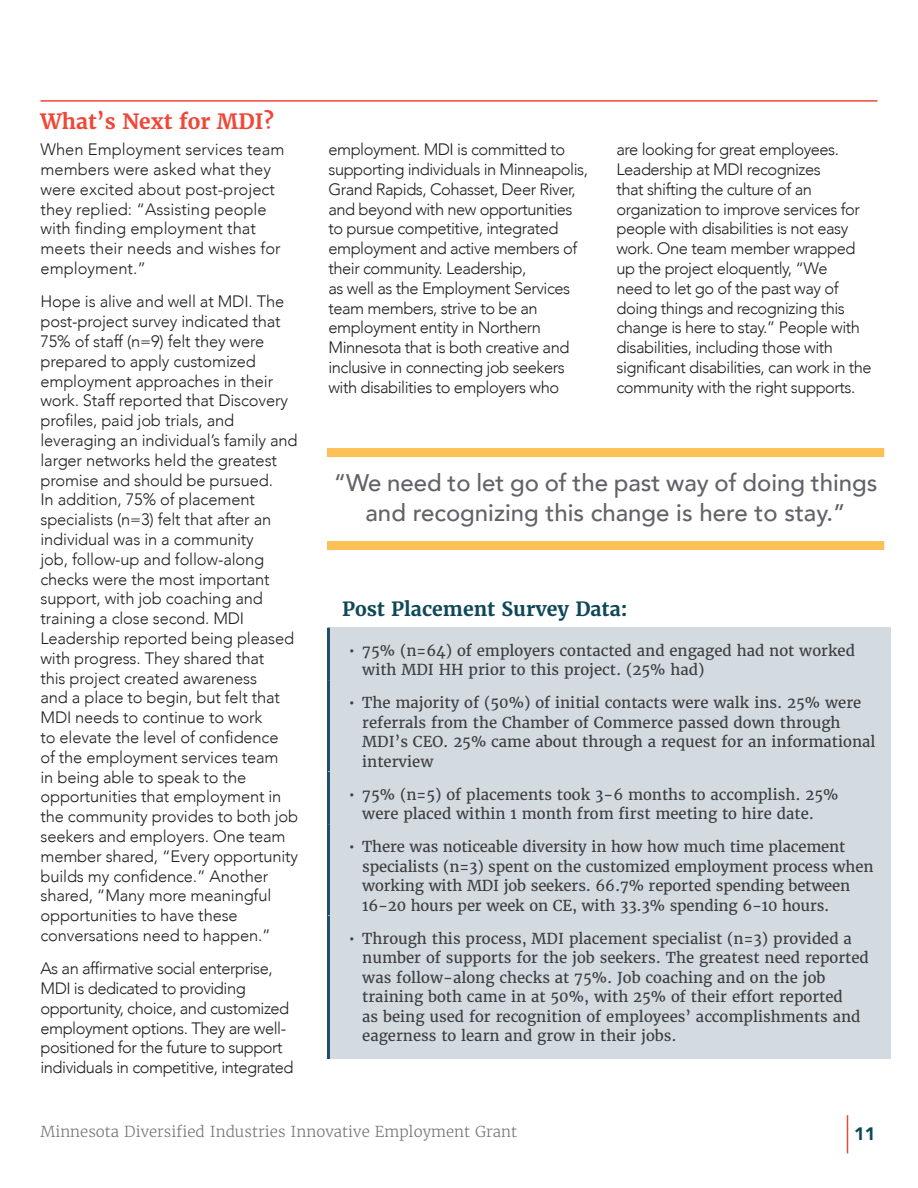
<style>
.page{position:relative;width:918px;height:1188px;background:#fff}
.page>*{position:absolute;margin:0;border:0;box-sizing:border-box;transform-origin:0 0}
.t1{font:500 24px/30px "Avenir";color:#626368;text-align:center}
.t2{font:700 21px "Merriweather";color:#ef4838}
.t3{font:700 19.5px "Merriweather";color:#0e4858}
.t4{font:900 18px "Avenir";color:#0e4858}
.t5{font:300 16.5px/19.8px "Avenir";letter-spacing:-.01em;color:#231f20}
.t6{font:300 16.5px/19.8px "Avenir";letter-spacing:-.03em;color:#231f20}
.t7{font:15px/19.5px "Merriweather";color:#3e3e3f}
.t8{font:300 15px "Merriweather";color:#717074}
</style>
<div class="page">
<hr style="left:847px;top:1115px;width:1px;height:38px;background:#ef4838">
<hr style="left:41px;top:100px;width:837px;height:2px;background:#ef4838">
<div style="left:329px;top:628px;width:562px;height:65px;background:#d3dbe1"></div>
<hr style="left:327px;top:628px;width:3px;height:65px;background:#224d69">
<div style="left:329px;top:680px;width:562px;height:105px;background:#d3dbe1"></div>
<hr style="left:327px;top:680px;width:3px;height:105px;background:#224d69">
<div style="left:329px;top:772px;width:562px;height:65px;background:#d3dbe1"></div>
<hr style="left:327px;top:772px;width:3px;height:65px;background:#224d69">
<div style="left:329px;top:824px;width:562px;height:105px;background:#d3dbe1"></div>
<hr style="left:327px;top:824px;width:3px;height:105px;background:#224d69">
<div style="left:329px;top:916px;width:562px;height:143px;background:#d3dbe1"></div>
<hr style="left:327px;top:916px;width:3px;height:143px;background:#224d69">
<div style="left:327px;top:448px;width:557px;height:9px;background:#fdc056"></div>
<div style="left:327px;top:541px;width:557px;height:9px;background:#fdc056"></div>
<p class="t2" style="left:40px;top:108px;width:235px">What’s Next for MDI?</p>
<p class="t5" style="left:40px;top:141px;width:245px">When Employment services team members were asked what they were excited about post-project they replied: “Assisting people with finding employment that meets their needs and wishes for employment .”</p>
<p class="t5" style="left:40px;top:293px;width:259px">Hope is alive and well at MDI . The post-project survey indicated that<br>75% of staff (n=9) felt they were prepared to apply customized employment approaches in their work . Staff reported that Discovery profiles, paid job trials, and leveraging an individual’s family and larger networks held the greatest promise and should be pursued .<br>In addition, 75% of placement specialists (n=3) felt that after an individual was in a community<br>job, follow-up and follow-along checks were the most important support, with job coaching and training a close second . MDI<br>Leadership reported being pleased with progress . They shared that<br>this project created awareness<br>and a place to begin, but felt that<br>MDI needs to continue to work<br>to elevate the level of confidence<br>of the employment services team<br>in being able to speak to the opportunities that employment in the community provides to both job seekers and employers . One team member shared, “Every opportunity builds my confidence.” Another shared, “Many more meaningful opportunities to have these conversations need to happen .”</p>
<p class="t6" style="left:40px;top:959px;width:255px">As an affirmative social enterprise, MDI is dedicated to providing opportunity, choice, and customized employment options. They are well&shy;positioned for the future to support individuals in competitive, integrated</p>
<p class="t6" style="left:328px;top:141px;width:261px">employment . MDI is committed to supporting individuals in Minneapolis, Grand Rapids, Cohasset, Deer River, and beyond with new opportunities to pursue competitive, integrated employment and active members of their community. Leadership,<br>as well as the Employment Services team members, strive to be an employment entity in Northern Minnesota that is both creative and inclusive in connecting job seekers with disabilities to employers who</p>
<p class="t6" style="left:616px;top:141px;width:257px">are looking for great employees .<br>Leadership at MDI recognizes<br>that shifting the culture of an organization to improve services for people with disabilities is not easy work . One team member wrapped up the project eloquently, “We<br>need to let go of the past way of doing things and recognizing this change is here to stay .” People with disabilities, including those with significant disabilities, can work in the community with the right supports .</p>
<h1 class="t1" style="left:334px;top:470px;width:545px">“We need to let go of the past way of doing things and recognizing this change is here to stay.”</h1>
<p class="t3" style="left:342px;top:597px;width:287px">Post Placement Survey Data:</p>
<p class="t7" style="left:362px;top:642px;width:494px;text-indent:-14px">• 75% (n=64) of employers contacted and engaged had not worked with MDI HH prior to this project. (25% had)</p>
<p class="t7" style="left:362px;top:694px;width:515px;text-indent:-14px">• The majority of (50%) of initial contacts were walk ins. 25% were referrals from the Chamber of Commerce passed down through MDI’s CEO. 25% came about through a request for an informational interview</p>
<p class="t7" style="left:362px;top:786px;width:478px;text-indent:-14px">• 75% (n=5) of placements took 3-6 months to accomplish. 25% were placed within 1 month from first meeting to hire date.</p>
<p class="t7" style="left:362px;top:838px;width:513px;text-indent:-14px">• There was noticeable diversity in how how much time placement specialists (n=3) spent on the customized employment process when working with MDI job seekers. 66.7% reported spending between 16-20 hours per week on CE, with 33.3% spending 6-10 hours.</p>
<p class="t7" style="left:362px;top:930px;width:508px;text-indent:-14px">• Through this process, MDI placement specialist (n=3) provided a number of supports for the job seekers. The greatest need reported was follow-along checks at 75%. Job coaching and on the job training both came in at 50%, with 25% of their effort reported<br>as being used for recognition of employees’ accomplishments and eagerness to learn and grow in their jobs.</p>
<p class="t8" style="left:40px;top:1122px;width:478px">Minnesota Diversified Industries Innovative Employment Grant</p>
<p class="t4" style="left:854px;top:1126px;width:23px">11</p>
</div>
